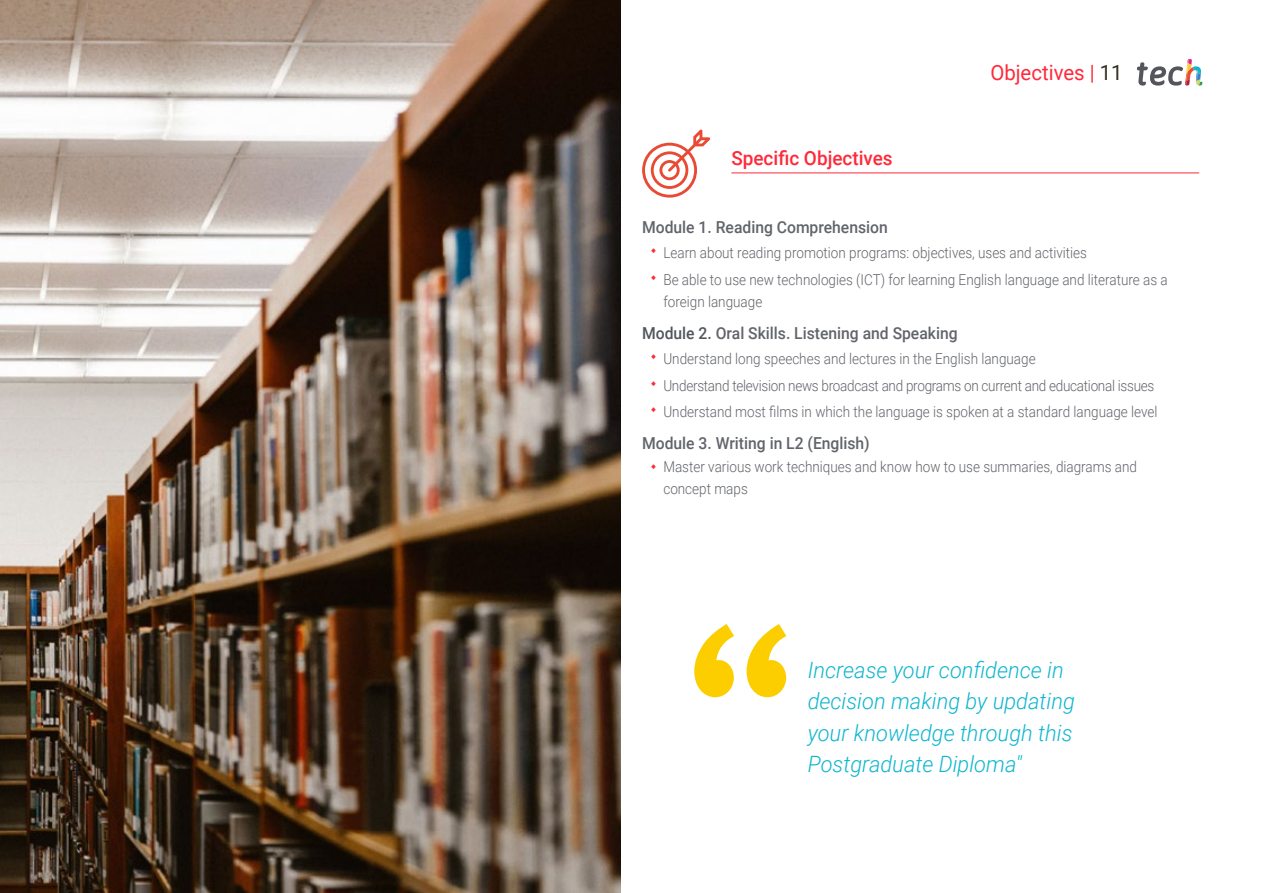
<style>
.page{position:relative;width:1263px;height:893px;background:#fff}
.page>*{position:absolute;margin:0;border:0;box-sizing:border-box;transform-origin:0 0}
.t1{font:italic 300 22.5px/31.5px "Roboto";color:#0fb6cf}
.t2{font:21px "Roboto";color:#ff293a}
.t3{font:500 19.5px "Roboto";color:#ff293a}
.t4{font:500 16.5px "Roboto";color:#61646a;scale:.95 1}
.t5{font:300 15px/26.7px "Roboto";color:#61646a;scale:.9 1}
.s1{color:#fc2a3b}
.s2{color:#312e20}
.s3{color:#52555b}
</style>
<div class="page">
<svg style="left:694px;top:624px;width:92px;height:73px"></svg>
<hr style="left:731px;top:173px;width:468px;height:1px;background:#ff293a">
<svg style="left:642px;top:129px;width:68px;height:69px"></svg>
<svg style="left:1137px;top:59px;width:65px;height:27px"></svg>
<img style="left:0;top:0;width:621px;height:893px">
<h3 class="t3" style="left:731px;top:144px;width:163px">Specific Objectives</h3>
<h2 class="t2" style="left:990px;top:57px;width:134px">Objectives <span class="s1">|</span> <span class="s2">11</span></h2>
<p class="t4" style="left:642px;top:216px;width:260px">Module 1. Reading Comprehension</p>
<p class="t5" style="left:663px;top:239px;width:562px">Learn about reading promotion programs: objectives, uses and activities<br>Be able to use new technologies (ICT) for learning English language and literature as a</p>
<p class="t5" style="left:663px;top:288px;width:111px">foreign language</p>
<p class="t4" style="left:642px;top:322px;width:334px"><span class="s3">Module 2.</span> Oral Skills. Listening and Speaking</p>
<p class="t5" style="left:663px;top:345px;width:550px">Understand long speeches and lectures in the English language<br>Understand television news broadcast and programs on current and educational issues<br>Understand most films in which the language is spoken at a standard language level</p>
<p class="t4" style="left:642px;top:432px;width:241px">Module 3. Writing in L2 (English)</p>
<p class="t5" style="left:663px;top:455px;width:528px;line-height:22.5px">Master various work techniques and know how to use summaries, diagrams and concept maps</p>
<h1 class="t1" style="left:808px;top:653px;width:269px">Increase your confidence in decision making by updating your knowledge through this<br>Postgraduate Diploma"</h1>
</div>
